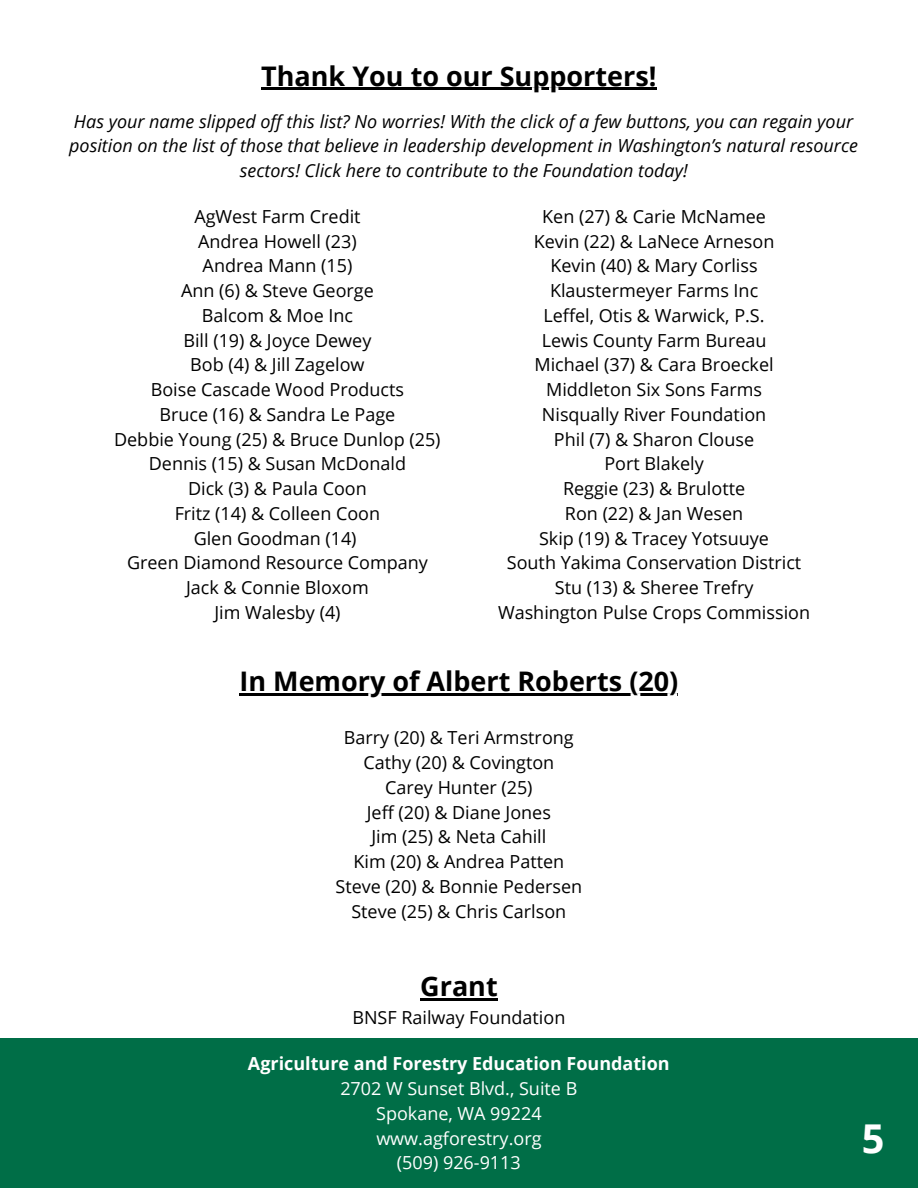
<style>
.page{position:relative;width:918px;height:1188px;background:#fff}
.page>*{position:absolute;margin:0;border:0;box-sizing:border-box;transform-origin:0 0}
.t1{font:700 39.75px "Open Sans";color:#fff}
.t2{font:700 27px "Open Sans";color:#000}
.t3{font:18px/24.8px "Open Sans";color:#000;text-align:center}
.t4{font:italic 18px/24.8px "Open Sans";color:#000;text-align:center}
.t5{font:18px/24.8px "Open Sans";color:#fff;text-align:center}
.t6{font:700 18px "Open Sans";color:#fff}
</style>
<div class="page">
<div style="left:0;top:1038px;width:918px;height:150px;background:#006e47"></div>
<hr style="left:261px;top:88px;width:396px;height:2px;background:#000">
<hr style="left:420px;top:999px;width:78px;height:2px;background:#000">
<hr style="left:240px;top:694px;width:438px;height:2px;background:#000">
<h2 class="t2" style="left:261px;top:57px;width:397px">Thank You to our Supporters!</h2>
<p class="t4" style="left:69px;top:108px;width:790px">Has your name slipped off this list? No worries! With the click of a few buttons, you can regain your position on the list of those that believe in leadership development in Washington’s natural resource sectors! Click here to contribute to the Foundation today!</p>
<p class="t3" style="left:114px;top:204px;width:328px">AgWest Farm Credit<br>Andrea Howell (23)<br>Andrea Mann (15)<br>Ann (6) &amp; Steve George<br>Balcom &amp; Moe Inc<br>Bill (19) &amp; Joyce Dewey<br>Bob (4) &amp; Jill Zagelow<br>Boise Cascade Wood Products<br>Bruce (16) &amp; Sandra Le Page<br>Debbie Young (25) &amp; Bruce Dunlop (25)<br>Dennis (15) &amp; Susan McDonald<br>Dick (3) &amp; Paula Coon<br>Fritz (14) &amp; Colleen Coon<br>Glen Goodman (14)<br>Green Diamond Resource Company<br>Jack &amp; Connie Bloxom<br>Jim Walesby (4)</p>
<p class="t3" style="left:498px;top:204px;width:314px">Ken (27) &amp; Carie McNamee<br>Kevin (22) &amp; LaNece Arneson<br>Kevin (40) &amp; Mary Corliss<br>Klaustermeyer Farms Inc<br>Leffel, Otis &amp; Warwick, P.S.<br>Lewis County Farm Bureau<br>Michael (37) &amp; Cara Broeckel<br>Middleton Six Sons Farms<br>Nisqually River Foundation<br>Phil (7) &amp; Sharon Clouse<br>Port Blakely<br>Reggie (23) &amp; Brulotte<br>Ron (22) &amp; Jan Wesen<br>Skip (19) &amp; Tracey Yotsuuye<br>South Yakima Conservation District<br>Stu (13) &amp; Sheree Trefry<br>Washington Pulse Crops Commission</p>
<h2 class="t2" style="left:240px;top:663px;width:440px">In Memory of Albert Roberts (20)</h2>
<p class="t3" style="left:336px;top:725px;width:248px">Barry (20) &amp; Teri Armstrong<br>Cathy (20) &amp; Covington<br>Carey Hunter (25)<br>Jeff (20) &amp; Diane Jones<br>Jim (25) &amp; Neta Cahill<br>Kim (20) &amp; Andrea Patten<br>Steve (20) &amp; Bonnie Pedersen<br>Steve (25) &amp; Chris Carlson</p>
<h2 class="t2" style="left:420px;top:967px;width:79px">Grant</h2>
<p class="t3" style="left:352px;top:1005px;width:214px">BNSF Railway Foundation</p>
<p class="t6" style="left:248px;top:1051px;width:423px">Agriculture and Forestry Education Foundation</p>
<p class="t5" style="left:340px;top:1076px;width:238px">2702 W Sunset Blvd., Suite B<br>Spokane, WA 99224 www.agforestry.org<br>(509) 926-9113</p>
<h1 class="t1" style="left:862px;top:1110px;width:24px">5</h1>
</div>
